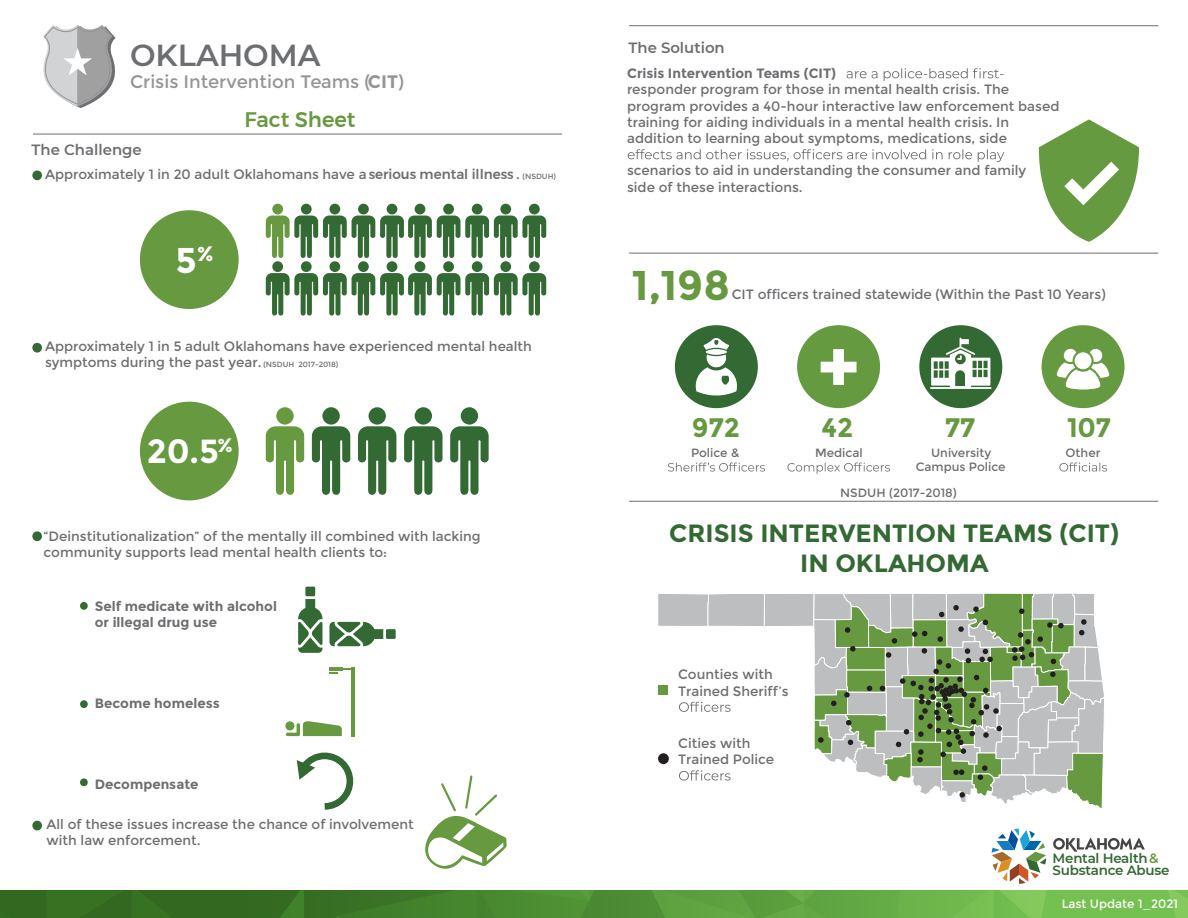
<style>
.page{position:relative;width:1188px;height:918px;background:#fff}
.page>*{position:absolute;margin:0;border:0;box-sizing:border-box;transform-origin:0 0}
.t1{font:700 41.55px "Montserrat";color:#669940}
.t2{font:700 35.85px "Montserrat";color:#fff}
.t3{font:700 33.45px "Montserrat";color:#fff}
.t4{font:600 30.3px "Montserrat";color:#6d6e71}
.t5{font:700 26.85px "Montserrat";letter-spacing:-.01em;color:#669940}
.t6{font:700 24.9px/30px "Montserrat";color:#336933;text-align:center}
.t7{font:500 21px "Montserrat";color:#669940}
.t8{font:18px "Montserrat";color:#939598}
.t9{font:600 14.85px "Montserrat";color:#6d6e71}
.t10{font:13.5px/16.2px "Montserrat";color:#6d6e71}
.t11{font:700 13.5px/16.2px "Montserrat";color:#6d6e71}
.t12{font:600 13.5px/12.1px "Montserrat";letter-spacing:-.02em;color:#336933}
.t13{font:12px/14.4px "Montserrat";color:#6d6e71;text-align:center}
.t14{font:12px "Montserrat";color:#fff}
.s1{font-weight:700}
.s2{font-weight:500}
.s3{font-size:7.5px}
.s4{color:#669940}
</style>
<div class="page">
<svg style="left:1px;top:891px;width:1187px;height:27px;background:#519237"></svg>
<svg style="left:1053px;top:838px;width:92px;height:14px"></svg>
<svg style="left:992px;top:829px;width:54px;height:55px"></svg>
<hr style="left:629px;top:501px;width:529px;height:1px;background:#6d6e71">
<hr style="left:629px;top:25px;width:529px;height:1px;background:#6d6e71">
<hr style="left:629px;top:253px;width:529px;height:1px;background:#6d6e71">
<div style="left:443px;top:204px;width:11px;height:10px;background:#336933;border-radius:50%"></div>
<div style="left:415px;top:204px;width:10px;height:10px;background:#336933;border-radius:50%"></div>
<div style="left:472px;top:204px;width:11px;height:10px;background:#336933;border-radius:50%"></div>
<div style="left:500px;top:204px;width:11px;height:10px;background:#336933;border-radius:50%"></div>
<div style="left:529px;top:204px;width:11px;height:10px;background:#336933;border-radius:50%"></div>
<div style="left:443px;top:261px;width:11px;height:11px;background:#336933;border-radius:50%"></div>
<div style="left:415px;top:261px;width:10px;height:11px;background:#336933;border-radius:50%"></div>
<div style="left:472px;top:261px;width:11px;height:11px;background:#336933;border-radius:50%"></div>
<div style="left:500px;top:261px;width:11px;height:11px;background:#336933;border-radius:50%"></div>
<div style="left:529px;top:261px;width:11px;height:11px;background:#336933;border-radius:50%"></div>
<div style="left:301px;top:204px;width:11px;height:10px;background:#336933;border-radius:50%"></div>
<div style="left:272px;top:204px;width:11px;height:10px;background:#669940;border-radius:50%"></div>
<div style="left:329px;top:204px;width:11px;height:10px;background:#336933;border-radius:50%"></div>
<div style="left:358px;top:204px;width:11px;height:10px;background:#336933;border-radius:50%"></div>
<svg style="left:266px;top:216px;width:280px;height:42px"></svg>
<div style="left:387px;top:204px;width:10px;height:10px;background:#336933;border-radius:50%"></div>
<div style="left:301px;top:261px;width:11px;height:11px;background:#336933;border-radius:50%"></div>
<div style="left:272px;top:261px;width:11px;height:11px;background:#336933;border-radius:50%"></div>
<div style="left:329px;top:261px;width:11px;height:11px;background:#336933;border-radius:50%"></div>
<div style="left:358px;top:261px;width:11px;height:11px;background:#336933;border-radius:50%"></div>
<svg style="left:266px;top:273px;width:280px;height:43px"></svg>
<div style="left:387px;top:261px;width:10px;height:11px;background:#336933;border-radius:50%"></div>
<div style="left:140px;top:402px;width:99px;height:98px;background:#669940;border-radius:50%"></div>
<div style="left:140px;top:210px;width:99px;height:99px;background:#669940;border-radius:50%"></div>
<svg style="left:312px;top:426px;width:38px;height:69px"></svg>
<div style="left:322px;top:407px;width:18px;height:18px;background:#336933;border-radius:50%"></div>
<svg style="left:266px;top:426px;width:38px;height:69px"></svg>
<div style="left:276px;top:407px;width:18px;height:18px;background:#669940;border-radius:50%"></div>
<svg style="left:358px;top:426px;width:38px;height:69px"></svg>
<div style="left:369px;top:407px;width:17px;height:18px;background:#336933;border-radius:50%"></div>
<svg style="left:404px;top:426px;width:39px;height:69px"></svg>
<div style="left:415px;top:407px;width:17px;height:18px;background:#336933;border-radius:50%"></div>
<svg style="left:450px;top:426px;width:39px;height:69px"></svg>
<div style="left:461px;top:407px;width:17px;height:18px;background:#336933;border-radius:50%"></div>
<svg style="left:298px;top:599px;width:24px;height:54px"></svg>
<div style="left:305px;top:587px;width:10px;height:9px;background:#336933"></div>
<svg style="left:329px;top:622px;width:55px;height:24px"></svg>
<div style="left:386px;top:629px;width:10px;height:10px;background:#336933"></div>
<svg style="left:296px;top:752px;width:58px;height:58px"></svg>
<svg style="left:32px;top:531px;width:10px;height:10px"></svg>
<svg style="left:32px;top:821px;width:10px;height:9px"></svg>
<svg style="left:32px;top:343px;width:10px;height:10px"></svg>
<svg style="left:32px;top:171px;width:10px;height:9px"></svg>
<svg style="left:80px;top:602px;width:8px;height:8px"></svg>
<svg style="left:80px;top:700px;width:8px;height:8px"></svg>
<svg style="left:80px;top:778px;width:8px;height:8px"></svg>
<svg style="left:668px;top:463px;width:97px;height:9px"></svg>
<div style="left:675px;top:325px;width:83px;height:83px;background:#336933;border-radius:50%"></div>
<svg style="left:695px;top:338px;width:42px;height:58px"></svg>
<svg style="left:787px;top:463px;width:103px;height:11px"></svg>
<div style="left:797px;top:325px;width:83px;height:83px;background:#669a41;border-radius:50%"></div>
<svg style="left:821px;top:349px;width:36px;height:36px"></svg>
<div style="left:919px;top:325px;width:83px;height:83px;background:#336933;border-radius:50%"></div>
<svg style="left:930px;top:338px;width:61px;height:51px"></svg>
<svg style="left:1059px;top:463px;width:48px;height:9px"></svg>
<div style="left:1042px;top:325px;width:83px;height:83px;background:#669a41;border-radius:50%"></div>
<svg style="left:1056px;top:348px;width:54px;height:42px"></svg>
<svg style="left:658px;top:593px;width:446px;height:216px"></svg>
<div style="left:658px;top:753px;width:11px;height:11px;background:#231f20;border-radius:50%"></div>
<svg style="left:425px;top:775px;width:82px;height:94px"></svg>
<svg style="left:847px;top:68px;width:157px;height:13px"></svg>
<svg style="left:628px;top:149px;width:376px;height:13px"></svg>
<svg style="left:1039px;top:119px;width:100px;height:123px"></svg>
<hr style="left:33px;top:134px;width:529px;height:1px;background:#6d6e71">
<svg style="left:43px;top:25px;width:73px;height:83px"></svg>
<svg style="left:286px;top:721px;width:56px;height:15px"></svg>
<hr style="left:352px;top:667px;width:3px;height:69px;background:#669940">
<svg style="left:329px;top:668px;width:23px;height:5px"></svg>
<h3 class="t4" style="left:130px;top:34px;width:192px">OKLAHOMA</h3>
<h3 class="t8" style="left:130px;top:71px;width:276px">Crisis Intervention Teams (<span class="s1">CIT</span>)</h3>
<p class="t9" style="left:32px;top:139px;width:112px">The Challenge</p>
<h3 class="t7" style="left:245px;top:103px;width:113px">Fact Sheet</h3>
<p class="t10" style="left:45px;top:166px;width:512px">Approximately 1 in 20 adult Oklahomans have a <span class="s2">serious mental illness</span> . <span class="s3">(NSDUH)</span></p>
<h2 class="t2" style="left:175px;top:239px;width:40px">5<sup>%</sup></h2>
<p class="t10" style="left:45px;top:338px;width:488px">Approximately 1 in 5 adult Oklahomans have experienced mental health symptoms during the past year. <span class="s3">(NSDUH 2017-2018)</span></p>
<h3 class="t3" style="left:147px;top:432px;width:88px">20.5<sup>%</sup></h3>
<p class="t10" style="left:44px;top:528px;width:439px">“Deinstitutionalization” of the mentally ill combined with lacking community supports lead mental health clients to:</p>
<p class="t11" style="left:95px;top:598px;width:184px">Self medicate with alcohol or illegal drug use</p>
<p class="t11" style="left:95px;top:695px;width:126px">Become homeless</p>
<p class="t11" style="left:95px;top:776px;width:105px">Decompensate</p>
<p class="t10" style="left:47px;top:816px;width:369px">All of these issues increase the chance of involvement with law enforcement.</p>
<p class="t9" style="left:628px;top:37px;width:98px">The Solution</p>
<p class="t11" style="left:627px;top:65px;width:211px">Crisis Intervention Teams (CIT)</p>
<p class="t10" style="left:627px;top:82px;width:434px">responder program for those in mental health crisis. The program provides a 40-hour interactive law enforcement based training for aiding individuals in a mental health crisis. In addition to learning about symptoms, medications, side</p>
<p class="t10" style="left:627px;top:163px;width:401px">scenarios to aid in understanding the consumer and family side of these interactions.</p>
<h1 class="t1" style="left:632px;top:261px;width:100px">1,198</h1>
<p class="t10" style="left:732px;top:286px;width:376px">CIT officers trained statewide (Within the Past 10 Years)</p>
<h3 class="t5" style="left:692px;top:411px;width:50px">972</h3>
<p class="t13" style="left:691px;top:446px;width:50px">Police &amp;</p>
<h3 class="t5" style="left:821px;top:411px;width:33px">42</h3>
<p class="t13" style="left:815px;top:446px;width:49px">Medical</p>
<h3 class="t5" style="left:945px;top:411px;width:32px">77</h3>
<p class="t13" style="left:916px;top:446px;width:91px">University<br>Campus Police</p>
<p class="t13" style="left:840px;top:485px;width:118px">NSDUH (2017-2018)</p>
<h3 class="t5" style="left:1067px;top:411px;width:45px">107</h3>
<p class="t13" style="left:1065px;top:446px;width:37px">Other</p>
<h3 class="t6" style="left:669px;top:518px;width:451px">CRISIS INTERVENTION TEAMS (CIT)<br>IN OKLAHOMA</h3>
<p class="t10" style="left:678px;top:667px;width:112px">Counties with<br>Trained Sheriff’s</p>
<p class="t10" style="left:678px;top:735px;width:97px">Cities with<br>Trained Police</p>
<p class="t12" style="left:1053px;top:852px;width:118px">Mental Health<span class="s4">&amp;<br></span>Substance Abuse</p>
<p class="t14" style="left:1062px;top:897px;width:118px">Last Update 1_2021</p>
</div>
